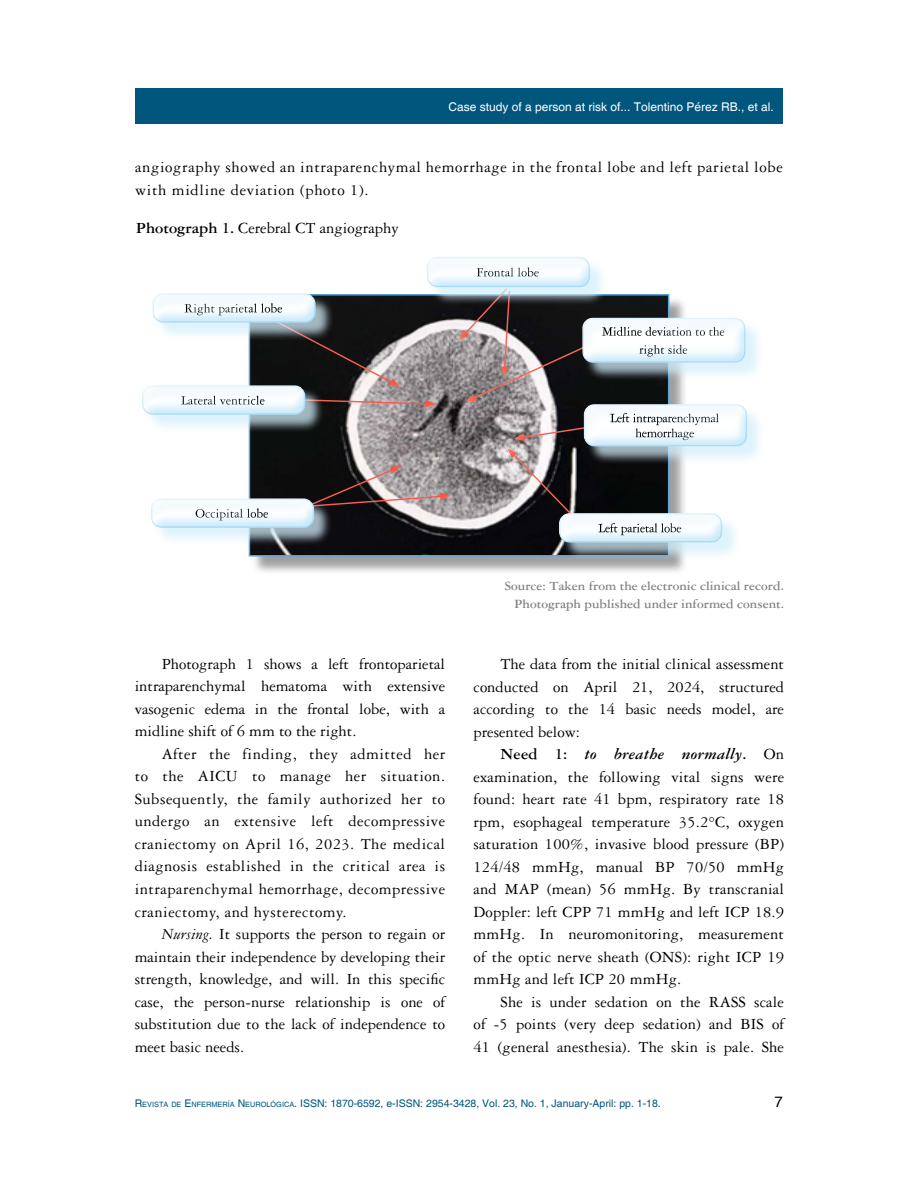
<style>
.page{position:relative;width:918px;height:1188px;background:#fff}
.page>*{position:absolute;margin:0;border:0;box-sizing:border-box;transform-origin:0 0}
.t1{font:16.5px/22.5px "Garamond 3 LT Std";letter-spacing:.01em;color:#000;text-align:justify}
.t2{font:16.5px/22.5px "Garamond 3 LT Std";letter-spacing:.04em;color:#000}
.t3{font:15px "Helvetica";color:#000}
.t4{font:700 13.5px/18px "Garamond 3 LT Std";color:#808285;text-align:right}
.t5{font:12px "Helvetica";color:#fff}
.t6{font:10.5px "Helvetica";color:#00567d}
.s1{font-weight:700}
.s2{font-style:italic}
.s3{font-weight:700;font-style:italic}
.s4{font-style:inherit}
.s5{font-size:7.35px}
</style>
<div class="page">
<div style="left:135px;top:89px;width:648px;height:35px;background:#00567d"></div>
<div style="left:251px;top:296px;width:437px;height:279px;background:#808080;opacity:.75"></div>
<div style="left:137px;top:382px;width:179px;height:34px;background:#d4effc;opacity:.75"></div>
<div style="left:584px;top:320px;width:180px;height:61px;background:#d4effc;opacity:.75"></div>
<div style="left:577px;top:314px;width:179px;height:50px;background:#d4effc;opacity:.75"></div>
<div style="left:586px;top:407px;width:180px;height:58px;background:#d4effc;opacity:.75"></div>
<div style="left:579px;top:401px;width:179px;height:46px;background:#d4effc;opacity:.75"></div>
<svg style="left:143px;top:257px;width:603px;height:309px"></svg>
<div style="left:138px;top:282px;width:190px;height:42px;background:#fff"></div>
<div style="left:147px;top:290px;width:180px;height:34px;background:#d4effc;opacity:.75"></div>
<p class="t5" style="left:448px;top:100px;width:327px">Case study of a person at risk of... Tolentino Pérez RB., et al.</p>
<p class="t2" style="left:135px;top:156px;width:649px">angiography showed an intraparenchymal hemorrhage in the frontal lobe and left parietal lobe with midline deviation (photo 1).</p>
<p class="t1" style="left:136px;top:217px;width:264px"><span class="s1">Photograph 1.</span> Cerebral CT angiography</p>
<p class="t1" style="left:135px;top:653px;width:312px;text-indent:27px">Photograph 1 shows a left frontoparietal intraparenchymal hematoma with extensive vasogenic edema in the frontal lobe, with a midline shift of 6 mm to the right.</p>
<p class="t1" style="left:135px;top:743px;width:312px;text-indent:27px">After the finding, they admitted her to the AICU to manage her situation.<br>Subsequently, the family authorized her to undergo an extensive left decompressive craniectomy on April 16, 2023. The medical diagnosis established in the critical area is intraparenchymal hemorrhage, decompressive craniectomy, and hysterectomy.</p>
<p class="t1" style="left:135px;top:923px;width:312px;text-indent:27px"><span class="s2">Nursing.</span> It supports the person to regain or maintain their independence by developing their strength, knowledge, and will. In this specific case, the person-nurse relationship is one of substitution due to the lack of independence to meet basic needs.</p>
<p class="t4" style="left:504px;top:577px;width:281px">Source: Taken from the electronic clinical record.<br>Photograph published under informed consent.</p>
<p class="t1" style="left:474px;top:653px;width:312px;text-indent:27px">The data from the initial clinical assessment conducted on April 21, 2024, structured according to the 14 basic needs model, are presented below:</p>
<p class="t1" style="left:474px;top:743px;width:312px;text-indent:27px"><span class="s1">Need 1:</span> <span class="s3">to breathe normally</span><span class="s1">.</span> On examination, the following vital signs were found: heart rate 41 bpm, respiratory rate 18 rpm, esophageal temperature 35.2°C, oxygen saturation 100%, invasive blood pressure (BP)<br>124/48 mmHg, manual BP 70/50 mmHg and MAP (mean) 56 mmHg. By transcranial Doppler: left CPP 71 mmHg and left ICP 18.9 mmHg. In neuromonitoring, measurement of the optic nerve sheath (ONS): right ICP 19 mmHg and left ICP 20 mmHg.</p>
<p class="t1" style="left:474px;top:990px;width:312px;text-indent:27px">She is under sedation on the RASS scale of -5 points (very deep sedation) and BIS of 41 (general anesthesia). The skin is pale. She</p>
<p class="t6" style="left:135px;top:1098px;width:528px"><span class="s4">R</span><span class="s5">EVISTA DE</span> <span class="s4">E</span> <span class="s5">NFERMERÍA</span> <span class="s4">N</span> <span class="s5">EUROLÓGICA</span>. ISSN: 1870-6592, e-ISSN: 2954-3428, Vol. 23, No. 1, January-April: pp. 1-18.</p>
<p class="t3" style="left:774px;top:1093px;width:10px">7</p>
</div>
